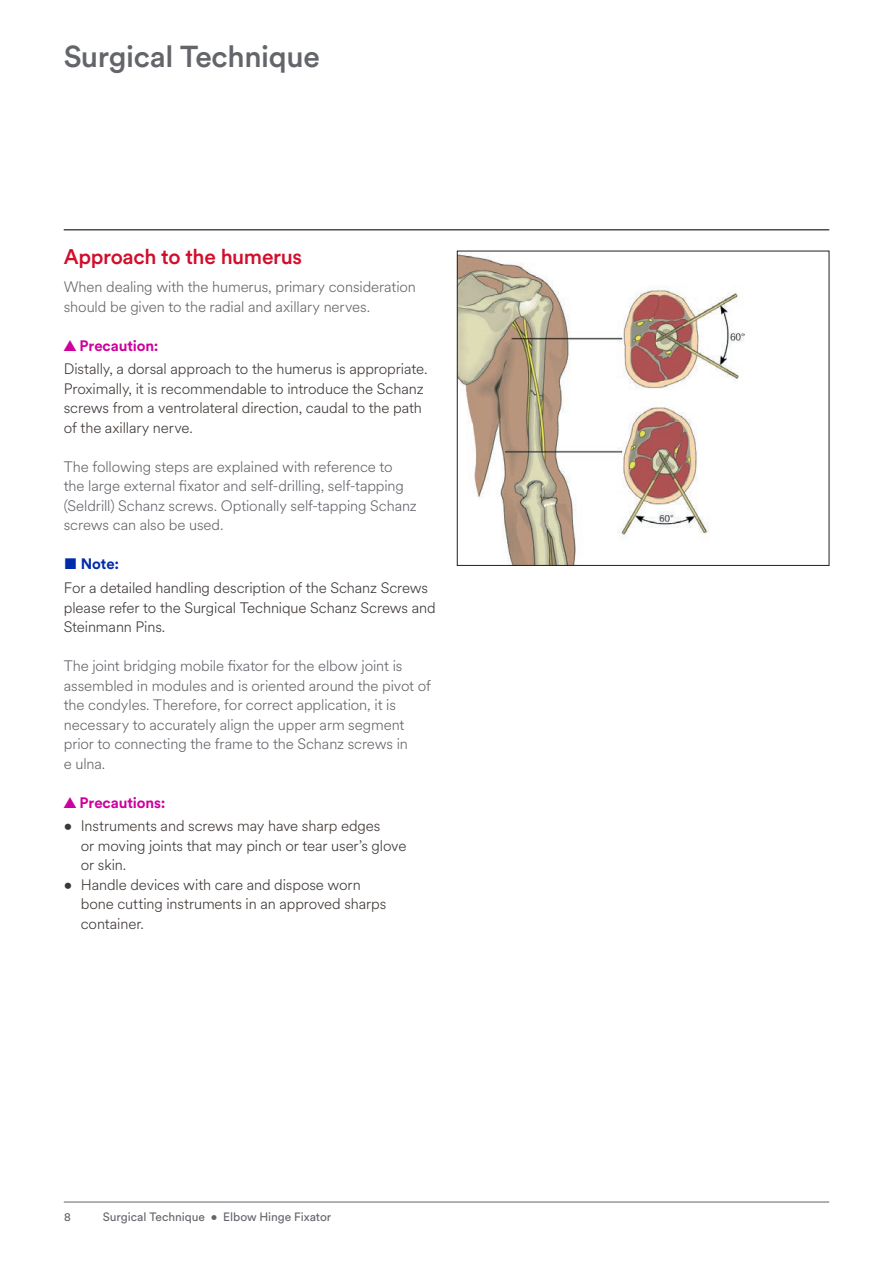
<style>
.page{position:relative;width:893px;height:1263px;background:#fff}
.page>*{position:absolute;margin:0;border:0;box-sizing:border-box;transform-origin:0 0}
._01_Headline{font:500 30px "J&J Circular";letter-spacing:-.01em;color:#63656a}
._05_Subhead{font:500 21px "J&J Circular";letter-spacing:-.015em;color:#d30d2b}
._07_Body_Copy{font:300 15px/19.5px "J&J Circular";letter-spacing:-.005em;color:#63656a}
._11_Text_Call_Out{font:300 15px/19.5px "J&J Circular";letter-spacing:-.01em;color:#3e3835}
.t1{font:700 15px "J&J Circular";letter-spacing:-.01em;color:#ce009e}
.t2{font:700 15px "J&J Circular";color:#002baa}
.t3{font:12px "J&J Circular";color:#63656a}
</style>
<div class="page">
<hr style="left:64px;top:229px;width:765px;height:1px;background:#231f20">
<img style="left:459px;top:254px;width:285px;height:310px">
<div style="left:457px;top:251px;width:372px;height:315px;border:1px solid #231f20"></div>
<hr style="left:64px;top:230px;width:765px;height:1px;background:#63656a">
<hr style="left:64px;top:1202px;width:765px;height:1px;background:#63656a">
<p class="_01_Headline" style="left:64px;top:36px;width:258px">Surgical Technique</p>
<p class="_05_Subhead" style="left:64px;top:242px;width:240px">Approach to the humerus</p>
<p class="_07_Body_Copy" style="left:64px;top:276px;width:354px">When dealing with the humerus, primary consideration should be given to the radial and axillary nerves.</p>
<p class="t1" style="left:64px;top:335px;width:96px">▲ Precaution:</p>
<p class="_11_Text_Call_Out" style="left:64px;top:359px;width:365px">Distally, a dorsal approach to the humerus is appropriate.<br>Proximally, it is recommendable to introduce the Schanz screws from a ventrolateral direction, caudal to the path of the axillary nerve.</p>
<p class="_07_Body_Copy" style="left:64px;top:456px;width:355px">The following steps are explained with reference to the large external fixator and self-drilling, self-tapping (Seldrill) Schanz screws. Optionally self-tapping Schanz screws can also be used.</p>
<p class="t2" style="left:64px;top:554px;width:57px">■ Note:</p>
<p class="_11_Text_Call_Out" style="left:64px;top:577px;width:373px">For a detailed handling description of the Schanz Screws please refer to the Surgical Technique Schanz Screws and<br>Steinmann Pins.</p>
<p class="_07_Body_Copy" style="left:64px;top:655px;width:369px">The joint bridging mobile fixator for the elbow joint is assembled in modules and is oriented around the pivot of the condyles. Therefore, for correct application, it is necessary to accurately align the upper arm segment prior to connecting the frame to the Schanz screws in<br>e ulna.</p>
<p class="t1" style="left:64px;top:792px;width:103px">▲ Precautions:</p>
<p class="_11_Text_Call_Out" style="left:81px;top:816px;width:327px;text-indent:-17px">• Instruments and screws may have sharp edges<br>or moving joints that may pinch or tear user’s glove or skin.</p>
<p class="_11_Text_Call_Out" style="left:81px;top:874px;width:307px;text-indent:-17px">• Handle devices with care and dispose worn bone cutting instruments in an approved sharps container.</p>
<p class="t3" style="left:64px;top:1208px;width:8px">8</p>
<p class="t3" style="left:103px;top:1208px;width:230px">Surgical Technique • Elbow Hinge Fixator</p>
</div>
